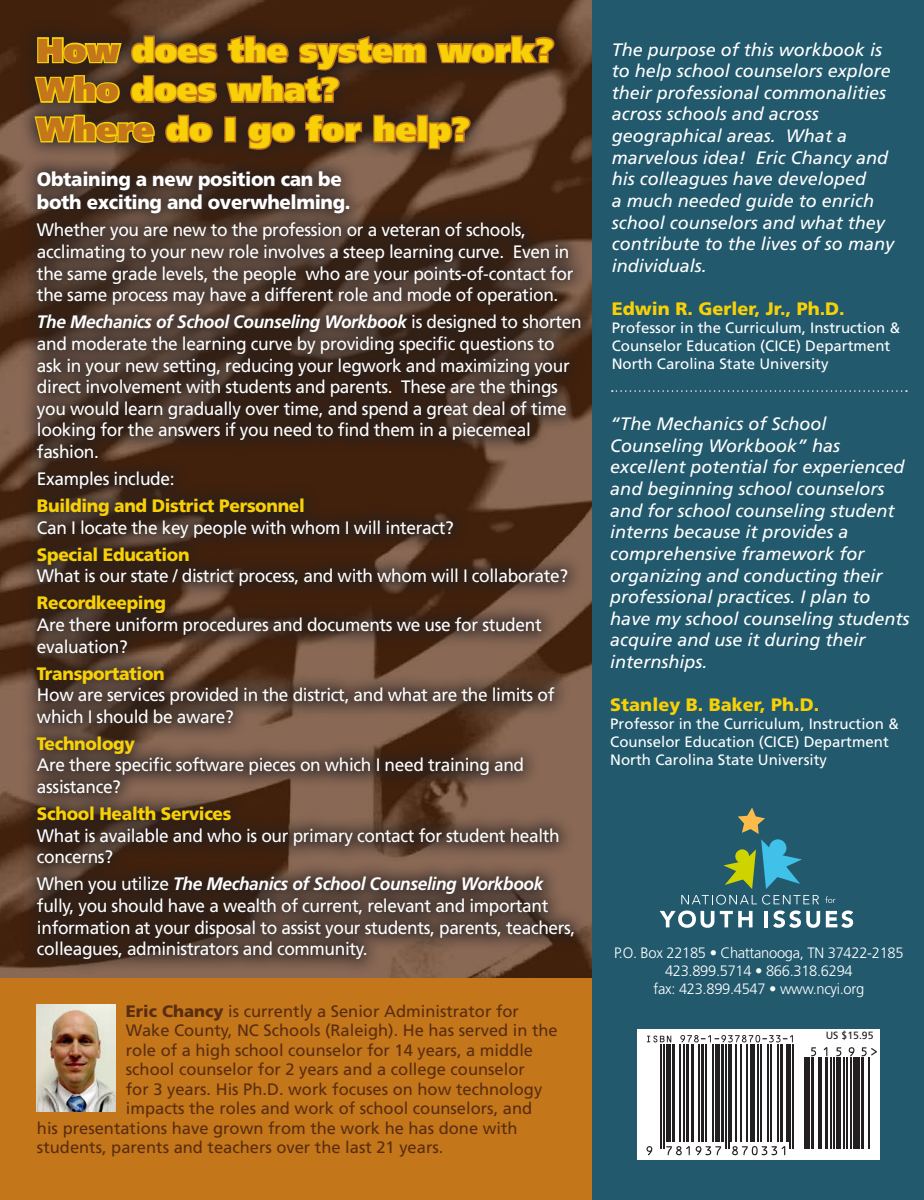
<style>
.page{position:relative;width:924px;height:1200px;background:#fff}
.page>*{position:absolute;margin:0;border:0;box-sizing:border-box;transform-origin:0 0}
.t1{font:900 33px/39.6px "Frutiger";color:#f7d007}
.t2{font:900 19.5px/23.4px "Frutiger";letter-spacing:-.02em;color:#fff;scale:.96 1}
.t3{font:18px/21.6px "Frutiger";letter-spacing:-.02em;color:#fff;scale:.96 1}
.t4{font:italic 18px/21.6px "Frutiger";color:#fff}
.t5{font:900 18px "Frutiger";color:#f7d007}
.t6{font:16.5px "Frutiger";color:#5a2d10}
.t7{font:15px/18px "Frutiger";color:#fff}
.t8{font:300 15px "Frutiger";letter-spacing:-.02em;color:#fff}
.t9{font:10.5px "Frutiger";color:#231f20}
.s1{color:#c3761a}
.s2{font-weight:700;font-style:italic}
.s3{font-weight:900;color:#f7d007}
.s4{font-weight:900}
</style>
<div class="page">
<img style="left:0;top:0;width:592px;height:978px">
<div style="left:0;top:978px;width:602px;height:221px;background:#c3761a"></div>
<div style="left:592px;top:0;width:331px;height:1199px;background:#22596d"></div>
<div style="left:18px;top:18px;width:579px;height:957px;background:#231f20;opacity:.82"></div>
<svg style="left:33px;top:15px;width:523px;height:150px;background:#603f1c"></svg>
<div style="left:637px;top:1028px;width:243px;height:131px;background:#fff"></div>
<svg style="left:647px;top:1035px;width:230px;height:121px"></svg>
<hr style="left:660px;top:1044px;width:2px;height:104px;background:#231f20">
<hr style="left:663px;top:1044px;width:1px;height:104px;background:#231f20">
<hr style="left:666px;top:1044px;width:4px;height:97px;background:#231f20">
<hr style="left:671px;top:1044px;width:3px;height:97px;background:#231f20">
<hr style="left:679px;top:1044px;width:1px;height:97px;background:#231f20">
<hr style="left:683px;top:1044px;width:1px;height:97px;background:#231f20">
<hr style="left:685px;top:1044px;width:3px;height:97px;background:#231f20">
<hr style="left:691px;top:1044px;width:3px;height:97px;background:#231f20">
<hr style="left:698px;top:1044px;width:2px;height:97px;background:#231f20">
<hr style="left:701px;top:1044px;width:3px;height:97px;background:#231f20">
<hr style="left:705px;top:1044px;width:2px;height:97px;background:#231f20">
<hr style="left:712px;top:1044px;width:2px;height:97px;background:#231f20">
<hr style="left:715px;top:1044px;width:4px;height:97px;background:#231f20">
<hr style="left:720px;top:1044px;width:3px;height:97px;background:#231f20">
<hr style="left:725px;top:1044px;width:1px;height:104px;background:#231f20">
<hr style="left:728px;top:1044px;width:1px;height:104px;background:#231f20">
<hr style="left:730px;top:1044px;width:2px;height:97px;background:#231f20">
<hr style="left:735px;top:1044px;width:1px;height:97px;background:#231f20">
<hr style="left:740px;top:1044px;width:2px;height:97px;background:#231f20">
<hr style="left:746px;top:1044px;width:1px;height:97px;background:#231f20">
<hr style="left:750px;top:1044px;width:4px;height:97px;background:#231f20">
<hr style="left:757px;top:1044px;width:1px;height:97px;background:#231f20">
<hr style="left:760px;top:1044px;width:1px;height:97px;background:#231f20">
<hr style="left:767px;top:1044px;width:1px;height:97px;background:#231f20">
<hr style="left:770px;top:1044px;width:1px;height:97px;background:#231f20">
<hr style="left:777px;top:1044px;width:1px;height:97px;background:#231f20">
<hr style="left:780px;top:1044px;width:2px;height:97px;background:#231f20">
<hr style="left:785px;top:1044px;width:3px;height:97px;background:#231f20">
<hr style="left:789px;top:1044px;width:2px;height:104px;background:#231f20">
<hr style="left:792px;top:1044px;width:2px;height:104px;background:#231f20">
<svg style="left:646px;top:1035px;width:25px;height:7px"></svg>
<svg style="left:680px;top:1035px;width:112px;height:7px"></svg>
<svg style="left:646px;top:1145px;width:6px;height:9px"></svg>
<svg style="left:666px;top:1145px;width:23px;height:9px"></svg>
<svg style="left:695px;top:1145px;width:26px;height:9px"></svg>
<svg style="left:732px;top:1145px;width:53px;height:9px"></svg>
<hr style="left:803px;top:1056px;width:2px;height:92px;background:#231f20">
<hr style="left:806px;top:1056px;width:2px;height:92px;background:#231f20">
<hr style="left:808px;top:1056px;width:1px;height:92px;background:#231f20">
<hr style="left:810px;top:1056px;width:3px;height:92px;background:#231f20">
<hr style="left:817px;top:1056px;width:2px;height:92px;background:#231f20">
<hr style="left:820px;top:1056px;width:2px;height:92px;background:#231f20">
<hr style="left:825px;top:1056px;width:2px;height:92px;background:#231f20">
<hr style="left:830px;top:1056px;width:1px;height:92px;background:#231f20">
<hr style="left:833px;top:1056px;width:1px;height:92px;background:#231f20">
<hr style="left:836px;top:1056px;width:4px;height:92px;background:#231f20">
<hr style="left:843px;top:1056px;width:1px;height:92px;background:#231f20">
<hr style="left:845px;top:1056px;width:2px;height:92px;background:#231f20">
<hr style="left:850px;top:1056px;width:1px;height:92px;background:#231f20">
<div style="left:852px;top:1056px;width:5px;height:92px;background:#231f20"></div>
<hr style="left:858px;top:1056px;width:1px;height:92px;background:#231f20">
<hr style="left:861px;top:1056px;width:3px;height:92px;background:#231f20">
<hr style="left:868px;top:1056px;width:1px;height:92px;background:#231f20">
<svg style="left:811px;top:1046px;width:5px;height:10px"></svg>
<svg style="left:823px;top:1037px;width:53px;height:19px"></svg>
<img style="left:37px;top:1004px;width:78px;height:107px">
<svg style="left:611px;top:390px;width:295px;height:2px"></svg>
<svg style="left:738px;top:807px;width:27px;height:26px"></svg>
<svg style="left:723px;top:839px;width:79px;height:49px"></svg>
<svg style="left:659px;top:910px;width:73px;height:17px"></svg>
<svg style="left:738px;top:910px;width:14px;height:17px"></svg>
<hr style="left:764px;top:910px;width:4px;height:17px;background:#fff">
<svg style="left:773px;top:910px;width:80px;height:17px"></svg>
<svg style="left:681px;top:894px;width:138px;height:10px"></svg>
<svg style="left:825px;top:896px;width:10px;height:6px"></svg>
<div style="left:808px;top:1030px;width:65px;height:15px;background:#fff"></div>
<svg style="left:0;top:0;width:8px;height:6px"></svg>
<p class="t1" style="left:37px;top:30px;width:519px"><span class="s1">How</span> does the system work?<br><span class="s1">Who</span> does what?<br><span class="s1">Where</span> do I go for help?</p>
<p class="t2" style="left:37px;top:167px;width:328px">Obtaining a new position can be both exciting and overwhelming.</p>
<p class="t3" style="left:37px;top:219px;width:560px">Whether you are new to the profession or a veteran of schools, acclimating to your new role involves a steep learning curve. Even in the same grade levels, the people who are your points-of-contact for the same process may have a different role and mode of operation.</p>
<p class="t3" style="left:37px;top:311px;width:569px"><span class="s2">The Mechanics of School Counseling Workbook</span> is designed to shorten and moderate the learning curve by providing specific questions to ask in your new setting, reducing your legwork and maximizing your direct involvement with students and parents. These are the things you would learn gradually over time, and spend a great deal of time looking for the answers if you need to find them in a piecemeal fashion.</p>
<p class="t3" style="left:37px;top:467px;width:145px">Examples include:</p>
<p class="t3" style="left:37px;top:494px;width:436px"><span class="s3">Building and District Personnel<br></span>Can I locate the key people with whom I will interact?</p>
<p class="t3" style="left:37px;top:543px;width:554px"><span class="s3">Special Education<br></span>What is our state / district process, and with whom will I collaborate?</p>
<p class="t3" style="left:37px;top:592px;width:527px"><span class="s3">Recordkeeping<br></span>Are there uniform procedures and documents we use for student evaluation?</p>
<p class="t3" style="left:37px;top:662px;width:540px"><span class="s3">Transportation<br></span>How are services provided in the district, and what are the limits of which I should be aware?</p>
<p class="t3" style="left:37px;top:732px;width:509px"><span class="s3">Technology<br></span>Are there specific software pieces on which I need training and assistance?</p>
<p class="t3" style="left:37px;top:802px;width:546px"><span class="s3">School Health Services<br></span>What is available and who is our primary contact for student health concerns?</p>
<p class="t3" style="left:37px;top:872px;width:562px">When you utilize <span class="s2">The Mechanics of School Counseling Workbook </span>fully, you should have a wealth of current, relevant and important information at your disposal to assist your students, parents, teachers, colleagues, administrators and community.</p>
<p class="t6" style="left:126px;top:1000px;width:394px"><span class="s4">Eric Chancy</span> is currently a Senior Administrator for</p>
<p class="t6" style="left:126px;top:1020px;width:433px">Wake County, NC Schools (Raleigh). He has served in the</p>
<p class="t6" style="left:126px;top:1039px;width:409px">role of a high school counselor for 14 years, a middle</p>
<p class="t6" style="left:126px;top:1059px;width:400px">school counselor for 2 years and a college counselor</p>
<p class="t6" style="left:126px;top:1078px;width:418px">for 3 years. His Ph.D. work focuses on how technology</p>
<p class="t6" style="left:126px;top:1098px;width:408px">impacts the roles and work of school counselors, and</p>
<p class="t6" style="left:37px;top:1117px;width:482px">his presentations have grown from the work he has done with</p>
<p class="t6" style="left:37px;top:1137px;width:408px">students, parents and teachers over the last 21 years.</p>
<p class="t4" style="left:611px;top:38px;width:284px">The purpose of this workbook is to help school counselors explore their professional commonalities across schools and across geographical areas. What a marvelous idea! Eric Chancy and his colleagues have developed<br>a much needed guide to enrich school counselors and what they contribute to the lives of so many individuals.</p>
<p class="t5" style="left:611px;top:298px;width:234px">Edwin R. Gerler, Jr., Ph.D.</p>
<p class="t7" style="left:611px;top:318px;width:290px">Professor in the Curriculum, Instruction &amp;<br>Counselor Education (CICE) Department</p>
<p class="t7" style="left:611px;top:354px;width:218px">North Carolina State University</p>
<p class="t4" style="left:610px;top:413px;width:301px">“The Mechanics of School<br>Counseling Workbook” has excellent potential for experienced and beginning school counselors and for school counseling student interns because it provides a comprehensive framework for organizing and conducting their professional practices. I plan to have my school counseling students acquire and use it during their internships.</p>
<p class="t5" style="left:610px;top:694px;width:210px">Stanley B. Baker, Ph.D.</p>
<p class="t7" style="left:610px;top:714px;width:290px">Professor in the Curriculum, Instruction &amp;<br>Counselor Education (CICE) Department</p>
<p class="t7" style="left:610px;top:750px;width:218px">North Carolina State University</p>
<p class="t8" style="left:614px;top:944px;width:291px">P.O. Box 22185 • Chattanooga, TN 37422-2185</p>
<p class="t8" style="left:665px;top:962px;width:189px">423.899.5714 • 866.318.6294</p>
<p class="t8" style="left:653px;top:980px;width:212px">fax: 423.899.4547 • www.ncyi.org</p>
<p class="t9" style="left:825px;top:1029px;width:49px">US $15.95</p>
</div>
